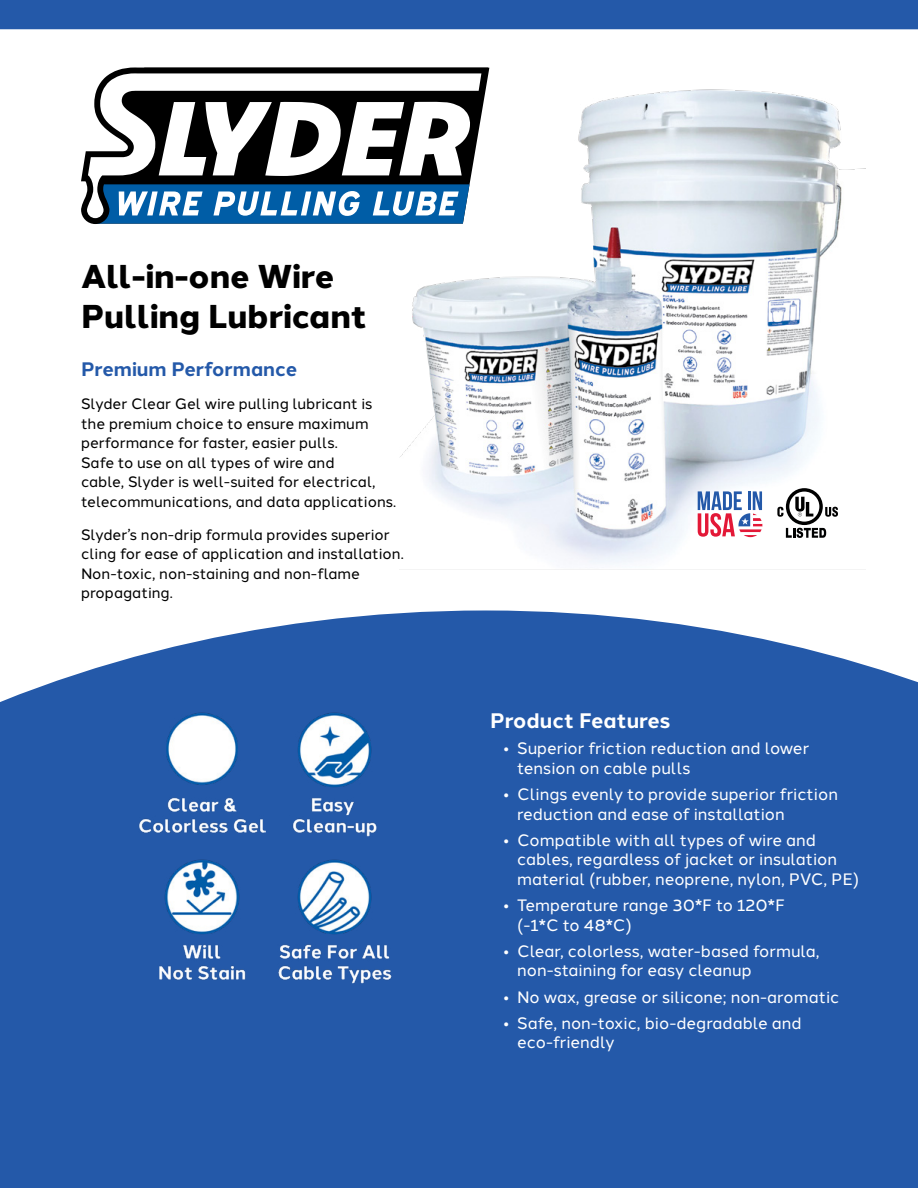
<style>
.page{position:relative;width:918px;height:1188px;background:#fff}
.page>*{position:absolute;margin:0;border:0;box-sizing:border-box;transform-origin:0 0}
.t1{font:800 33px/39.6px "Halcom";color:#000}
.t2{font:700 21px "Halcom";color:#fff}
.t3{font:700 19.5px "Halcom";color:#2459a9}
.t4{font:16.5px/19.5px "Halcom";color:#fff}
.t5{font:15px/19.5px "Halcom";color:#000}
</style>
<div class="page">
<svg style="left:0;top:0;width:918px;height:68px"></svg>
<svg style="left:81px;top:67px;width:407px;height:157px"></svg>
<svg style="left:87px;top:73px;width:313px;height:145px"></svg>
<img style="left:400px;top:68px;width:466px;height:502px">
<svg style="left:698px;top:491px;width:64px;height:46px"></svg>
<div style="left:0;top:610px;width:918px;height:578px;background:#2459a9"></div>
<svg style="left:777px;top:488px;width:61px;height:50px"></svg>
<img style="left:139px;top:712px;width:126px;height:127px">
<img style="left:271px;top:712px;width:127px;height:127px">
<img style="left:139px;top:859px;width:126px;height:127px">
<img style="left:271px;top:859px;width:127px;height:127px">
<h1 class="t1" style="left:81px;top:255px;width:288px">All-in-one Wire<br>Pulling Lubricant</h1>
<p class="t3" style="left:81px;top:354px;width:218px">Premium Performance</p>
<p class="t5" style="left:81px;top:393px;width:317px">Slyder Clear Gel wire pulling lubricant is the premium choice to ensure maximum performance for faster, easier pulls.<br>Safe to use on all types of wire and<br>cable, Slyder is well-suited for electrical, telecommunications, and data applications.</p>
<p class="t5" style="left:81px;top:523px;width:324px">Slyder’s non-drip formula provides superior cling for ease of application and installation.<br>Non-toxic, non-staining and non-flame propagating.</p>
<p class="t2" style="left:490px;top:704px;width:182px">Product Features</p>
<p class="t4" style="left:517px;top:737px;width:294px;text-indent:-13px">• Superior friction reduction and lower tension on cable pulls</p>
<p class="t4" style="left:517px;top:783px;width:322px;text-indent:-13px">• Clings evenly to provide superior friction reduction and ease of installation</p>
<p class="t4" style="left:517px;top:829px;width:344px;text-indent:-13px">• Compatible with all types of wire and cables, regardless of jacket or insulation material (rubber, neoprene, nylon, PVC, PE)</p>
<p class="t4" style="left:517px;top:894px;width:269px;text-indent:-13px">• Temperature range 30*F to 120*F (-1*C to 48*C)</p>
<p class="t4" style="left:517px;top:940px;width:304px;text-indent:-13px">• Clear, colorless, water-based formula, non-staining for easy cleanup</p>
<p class="t4" style="left:504px;top:986px;width:337px">• No wax, grease or silicone; non-aromatic</p>
<p class="t4" style="left:517px;top:1012px;width:286px;text-indent:-13px">• Safe, non-toxic, bio-degradable and eco-friendly</p>
</div>
